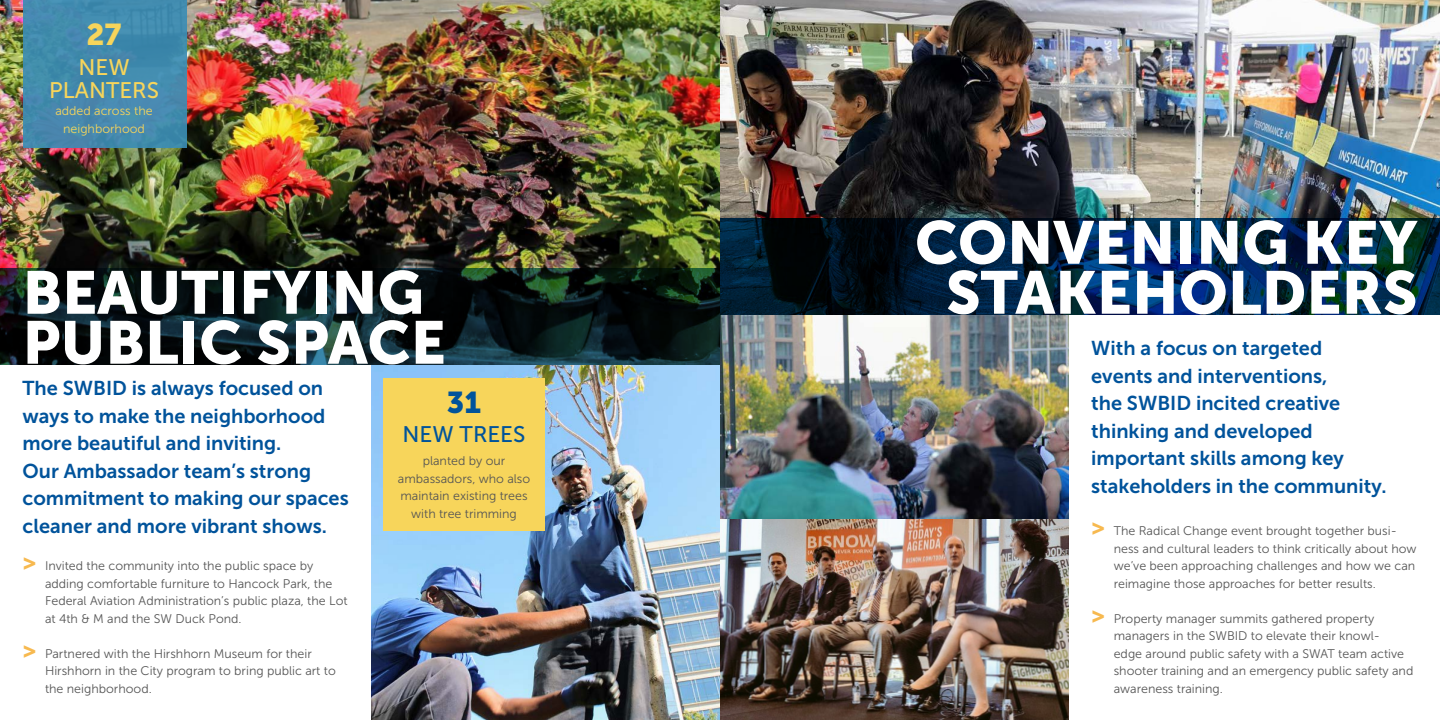
<style>
.page{position:relative;width:1440px;height:720px;background:#fff}
.page>*{position:absolute;margin:0;border:0;box-sizing:border-box;transform-origin:0 0}
.t1{font:60px/50px "Museo Sans 900";color:#fff}
.Body{font:30px "Museo Sans 900";color:#f7d55b}
.Body-2{font:30px "Museo Sans 900";color:#00539b}
.Intro{font:22.5px/22.5px "Museo Sans 500";color:#f7d55b;text-align:center}
.Intro-2{font:22.5px "Museo Sans 500";color:#00539b}
.Intro-3{font:20px/27.5px "Museo Sans 700";color:#00539b}
.Body-3{font:12.5px/17.5px "Museo Sans 300";color:#555}
.Body-4{font:12.5px/17.5px "Museo Sans 300";color:#f7d55b;text-align:center}
.s1{font-family:"Museo Sans 900";font-size:22.5px;color:#f7b94f}
</style>
<div class="page">
<img style="left:720px;top:0;width:720px;height:219px">
<img style="left:371px;top:315px;width:698px;height:405px">
<img style="left:0;top:0;width:720px;height:269px">
<svg style="left:720px;top:219px;width:720px;height:96px;background:#00203d"></svg>
<svg style="left:0;top:269px;width:720px;height:96px;background:#09181a"></svg>
<div style="left:23px;top:0;width:163px;height:148px;background:#448aad"></div>
<div style="left:383px;top:378px;width:162px;height:153px;background:#f7d55b"></div>
<p class="Body" style="left:87px;top:17px;width:37px">27</p>
<p class="Intro" style="left:49px;top:56px;width:111px">NEW<br>PLANTERS</p>
<p class="Body-4" style="left:55px;top:102px;width:99px">added across the neighborhood</p>
<p class="t1" style="left:22px;top:268px;width:425px">BEAUTIFYING<br>PUBLIC SPACE</p>
<p class="Intro-3" style="left:22px;top:375px;width:328px">The SWBID is always focused on ways to make the neighborhood more beautiful and inviting.<br>Our Ambassador team’s strong commitment to making our spaces cleaner and more vibrant shows.</p>
<p class="Body-3" style="left:45px;top:557px;width:304px;text-indent:-22px"><span class="s1">&gt;</span> Invited the community into the public space by adding comfortable furniture to Hancock Park, the Federal Aviation Administration’s public plaza, the Lot at 4th &amp; M and the SW Duck Pond.</p>
<p class="Body-3" style="left:45px;top:645px;width:292px;text-indent:-22px"><span class="s1">&gt;</span> Partnered with the Hirshhorn Museum for their<br>Hirshhorn in the City program to bring public art to the neighborhood.</p>
<p class="Body-2" style="left:447px;top:385px;width:36px">31</p>
<p class="Intro-2" style="left:403px;top:422px;width:124px">NEW TREES</p>
<p class="Body-3" style="left:398px;top:452px;width:134px;text-align:center">planted by our ambassadors, who also maintain existing trees with tree trimming</p>
<p class="t1" style="left:915px;top:218px;width:504px;text-align:center">CONVENING KEY<br>STAKEHOLDERS</p>
<p class="Intro-3" style="left:1091px;top:335px;width:297px">With a focus on targeted events and interventions,<br>the SWBID incited creative thinking and developed important skills among key stakeholders in the community.</p>
<p class="Body-3" style="left:1114px;top:522px;width:304px;text-indent:-22px"><span class="s1">&gt;</span> The Radical Change event brought together busi&shy;ness and cultural leaders to think critically about how we’ve been approaching challenges and how we can reimagine those approaches for better results.</p>
<p class="Body-3" style="left:1114px;top:610px;width:301px;text-indent:-22px"><span class="s1">&gt;</span> Property manager summits gathered property managers in the SWBID to elevate their knowl-<br>edge around public safety with a SWAT team active shooter training and an emergency public safety and awareness training.</p>
</div>
